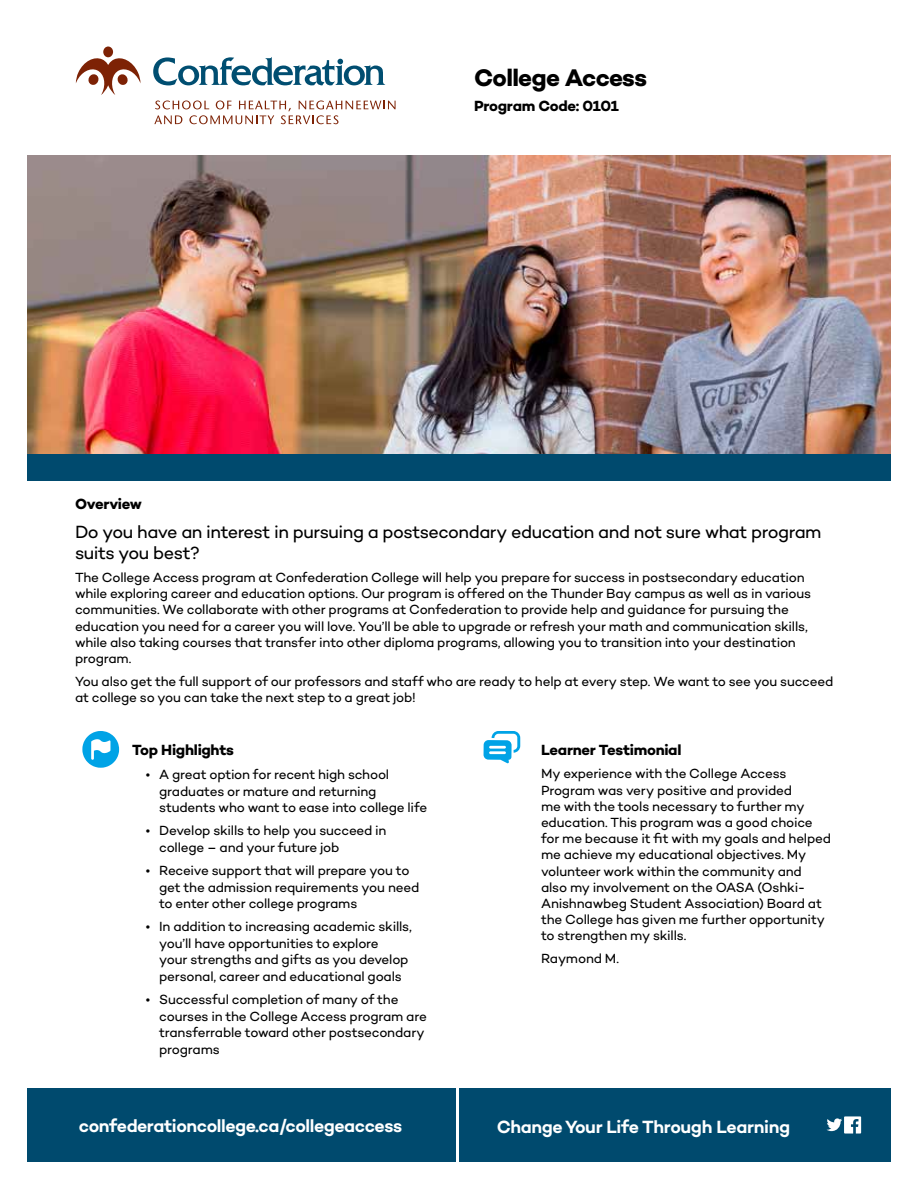
<style>
.page{position:relative;width:918px;height:1188px;background:#fff}
.page>*{position:absolute;margin:0;border:0;box-sizing:border-box;transform-origin:0 0}
.t1{font:700 24.3px "Campton";letter-spacing:-.03em;color:#000}
.t2{font:18px/21.6px "Campton";letter-spacing:-.03em;color:#000}
.t3{font:600 18px "Campton";letter-spacing:-.025em;color:#fff}
.t4{font:700 15px "Campton";letter-spacing:-.02em;color:#000}
.t5{font:13.5px/16.2px "Campton";letter-spacing:-.015em;color:#000}
</style>
<div class="page">
<img style="left:27px;top:156px;width:864px;height:299px">
<div style="left:27px;top:1089px;width:864px;height:73px;background:#004a6e"></div>
<svg style="left:827px;top:1116px;width:34px;height:18px"></svg>
<hr style="left:456px;top:1087px;width:3px;height:79px;background:#fff">
<svg style="left:153px;top:57px;width:232px;height:28px"></svg>
<div style="left:103px;top:47px;width:10px;height:10px;background:#7d2205;border-radius:50%"></div>
<svg style="left:76px;top:56px;width:64px;height:39px"></svg>
<svg style="left:154px;top:100px;width:242px;height:24px"></svg>
<div style="left:27px;top:455px;width:864px;height:26px;background:#004a6e"></div>
<svg style="left:82px;top:731px;width:37px;height:37px"></svg>
<svg style="left:484px;top:731px;width:36px;height:32px"></svg>
<h1 class="t1" style="left:474px;top:62px;width:175px">College Access</h1>
<p class="t4" style="left:474px;top:96px;width:146px">Program Code: 0101</p>
<p class="t4" style="left:75px;top:494px;width:68px">Overview</p>
<h2 class="t2" style="left:75px;top:520px;width:748px">Do you have an interest in pursuing a postsecondary education and not sure what program suits you best?</h2>
<p class="t5" style="left:75px;top:569px;width:738px">The College Access program at Confederation College will help you prepare for success in postsecondary education while exploring career and education options. Our program is offered on the Thunder Bay campus as well as in various communities. We collaborate with other programs at Confederation to provide help and guidance for pursuing the education you need for a career you will love. You’ll be able to upgrade or refresh your math and communication skills, while also taking courses that transfer into other diploma programs, allowing you to transition into your destination program.</p>
<p class="t5" style="left:75px;top:673px;width:760px">You also get the full support of our professors and staff who are ready to help at every step. We want to see you succeed at college so you can take the next step to a great job!</p>
<p class="t4" style="left:132px;top:740px;width:103px">Top Highlights</p>
<p class="t4" style="left:541px;top:740px;width:142px">Learner Testimonial</p>
<p class="t5" style="left:159px;top:766px;width:270px;text-indent:-14px">• A great option for recent high school graduates or mature and returning students who want to ease into college life</p>
<p class="t5" style="left:159px;top:822px;width:229px;text-indent:-14px">• Develop skills to help you succeed in college – and your future job</p>
<p class="t5" style="left:159px;top:862px;width:262px;text-indent:-14px">• Receive support that will prepare you to get the admission requirements you need to enter other college programs</p>
<p class="t5" style="left:159px;top:918px;width:254px;text-indent:-14px">• In addition to increasing academic skills, you’ll have opportunities to explore<br>your strengths and gifts as you develop personal, career and educational goals</p>
<p class="t5" style="left:159px;top:991px;width:269px;text-indent:-14px">• Successful completion of many of the courses in the College Access program are transferrable toward other postsecondary programs</p>
<p class="t5" style="left:541px;top:765px;width:291px">My experience with the College Access Program was very positive and provided<br>me with the tools necessary to further my education. This program was a good choice for me because it fit with my goals and helped me achieve my educational objectives. My volunteer work within the community and also my involvement on the OASA (Oshki-Anishnawbeg Student Association) Board at the College has given me further opportunity to strengthen my skills.</p>
<p class="t5" style="left:541px;top:950px;width:80px">Raymond M.</p>
<h2 class="t3" style="left:79px;top:1115px;width:325px">confederationcollege.ca/collegeaccess</h2>
<h2 class="t3" style="left:497px;top:1115px;width:295px">Change Your Life Through Learning</h2>
</div>
